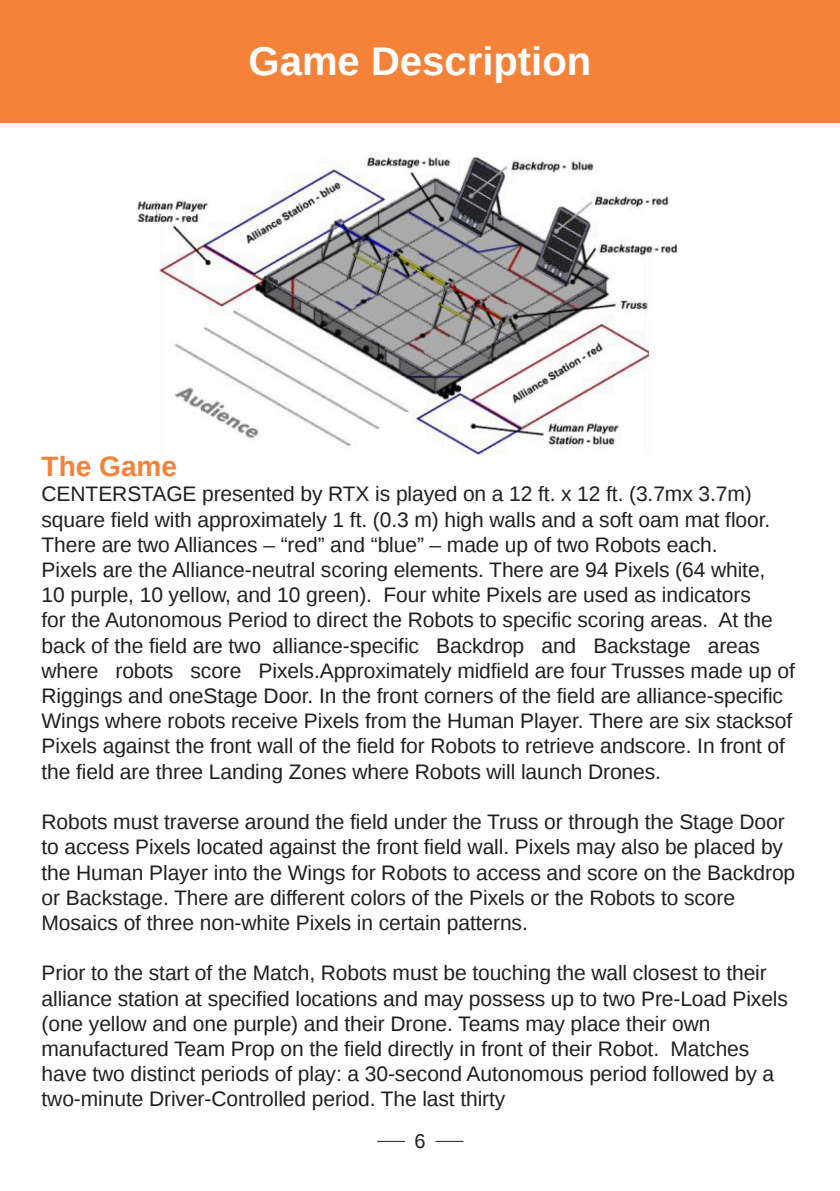
<style>
.page{position:relative;width:840px;height:1191px;background:#fff}
.page>*{position:absolute;margin:0;border:0;box-sizing:border-box;transform-origin:0 0}
.t1{font:700 40px "Ascender Sans W01";color:#fff}
.t2{font:700 28px "Ascender Sans W01";color:#f48238}
.t3{font:21px/25.2px "Ascender Sans W01";letter-spacing:-.005em;color:#231f20}
.t4{font:20px "Ascender Sans W01";color:#231f20}
</style>
<div class="page">
<div style="left:0;top:0;width:839px;height:122px;background:#f48238"></div>
<svg style="left:377px;top:1140px;width:28px;height:1px"></svg>
<svg style="left:435px;top:1140px;width:28px;height:1px"></svg>
<img style="left:137px;top:156px;width:541px;height:298px">
<div style="left:145px;top:137px;width:28px;height:64px;background:#fff"></div>
<div style="left:138px;top:222px;width:21px;height:233px;background:#fff"></div>
<div style="left:648px;top:254px;width:21px;height:206px;background:#fff"></div>
<div style="left:642px;top:135px;width:21px;height:59px;background:#fff"></div>
<div style="left:642px;top:208px;width:21px;height:36px;background:#fff"></div>
<p class="t1" style="left:248px;top:39px;width:344px">Game Description</p>
<p class="t2" style="left:42px;top:451px;width:137px">The Game</p>
<p class="t3" style="left:42px;top:482px;width:729px">CENTERSTAGE℠ presented by RTX is played on a 12 ft. x 12 ft. (3.7mx 3.7m) square field with approximately 1 ft. (0.3 m) high walls and a soft oam mat floor.<br>There are two Alliances – “red” and “blue” – made up of two Robots each.</p>
<p class="t3" style="left:42px;top:557px;width:754px">Pixels are the Alliance-neutral scoring elements. There are 94 Pixels (64 white,<br>10 purple, 10 yellow, and 10 green). Four white Pixels are used as indicators<br>for the Autonomous Period to direct the Robots to specific scoring areas. At the back of the field are two alliance-specific Backdrop and Backstage areas where robots score Pixels.Approximately midfield are four Trusses made up of Riggings and oneStage Door. In the front corners of the field are alliance-specific Wings where robots receive Pixels from the Human Player. There are six stacksof Pixels against the front wall of the field for Robots to retrieve andscore. In front of the field are three Landing Zones where Robots will launch Drones.</p>
<p class="t3" style="left:42px;top:809px;width:754px">Robots must traverse around the field under the Truss or through the Stage Door to access Pixels located against the front field wall. Pixels may also be placed by the Human Player into the Wings for Robots to access and score on the Backdrop or Backstage. There are different colors of the Pixels or the Robots to score</p>
<p class="t3" style="left:42px;top:910px;width:487px">Mosaics of three non-white Pixels in certain patterns.</p>
<p class="t3" style="left:42px;top:960px;width:747px">Prior to the start of the Match, Robots must be touching the wall closest to their alliance station at specified locations and may possess up to two Pre-Load Pixels (one yellow and one purple) and their Drone. Teams may place their own</p>
<p class="t3" style="left:42px;top:1036px;width:733px">manufactured Team Prop on the field directly in front of their Robot. Matches have two distinct periods of play: a 30-second Autonomous period followed by a two-minute Driver-Controlled period. The last thirty</p>
<p class="t4" style="left:414px;top:1130px;width:13px">6</p>
</div>
